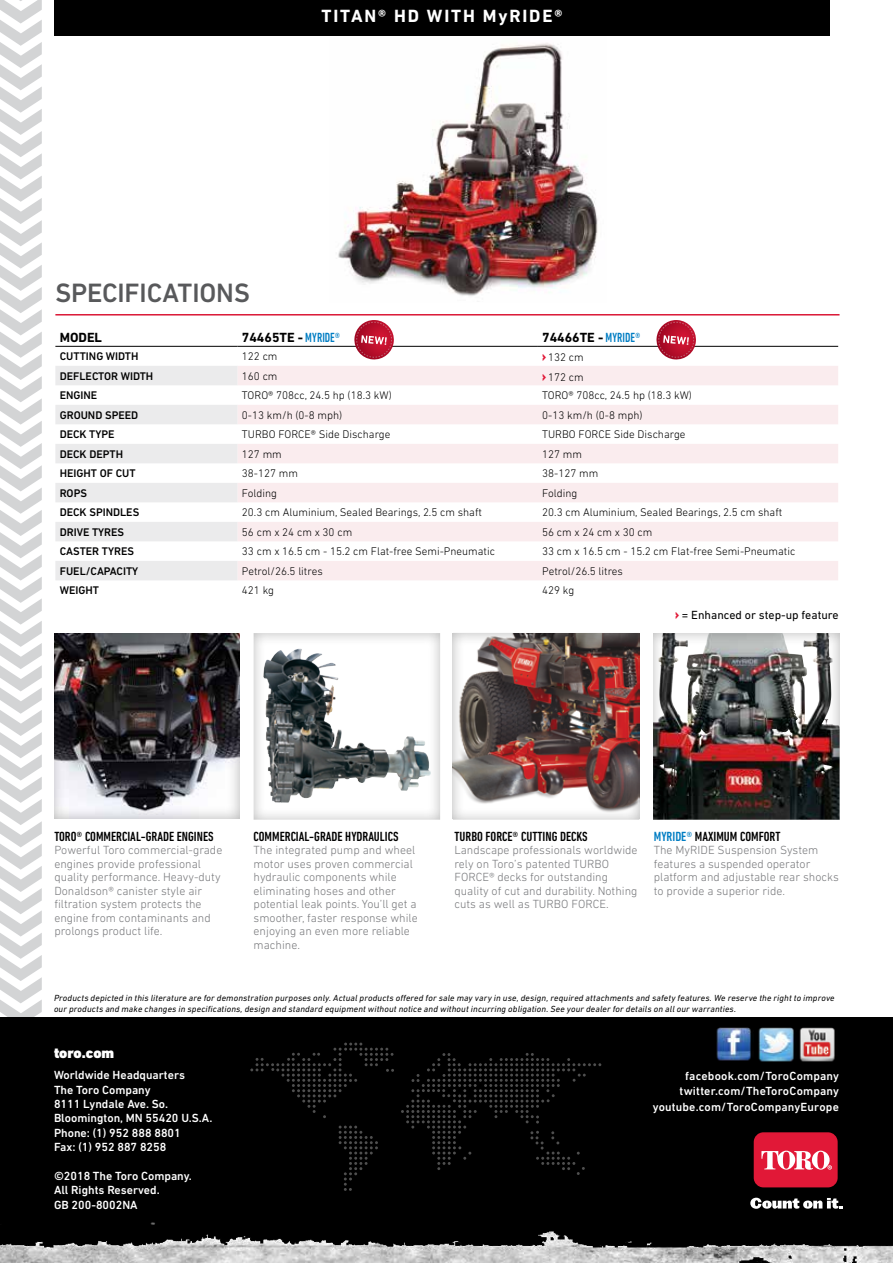
<style>
.page{position:relative;width:893px;height:1263px;background:#fff}
.page>*{position:absolute;margin:0;border:0;box-sizing:border-box;transform-origin:0 0}
.t1{font:500 27px "DIN Next LT Pro";letter-spacing:-.005em;color:#58595b}
.t2{font:700 18px "DIN Next LT Pro";letter-spacing:.105em;color:#fff}
.t3{font:900 15px "DIN Next LT Pro";color:#fff}
.t4{font:500 condensed 13.5px "DIN Next LT Pro";color:#000}
.t5{font:700 13.5px "DIN Next LT Pro";color:#000}
.t6{font:300 12px/13.5px "DIN Next LT Pro";color:#77787b}
.t7{font:500 12px/14.4px "DIN Next LT Pro";color:#fff}
.t8{font:12px "DIN Next LT Pro";color:#000}
.t9{font:300 11.25px "DIN Next LT Pro";color:#000}
.t10{font:500 11.25px "DIN Next LT Pro";color:#000}
.t11{font:italic 9px/10.8px "DIN Next LT Pro";letter-spacing:.015em;color:#000}
.s1{font-weight:500;font-stretch:condensed;color:#007dc3}
.s2{font-weight:900;font-size:13.5px;color:#e11837}
.s3{color:#007dc3}
</style>
<div class="page">
<div style="left:53px;top:631px;width:188px;height:187px;background:#000;opacity:.3"></div>
<img style="left:329px;top:35px;width:278px;height:261px">
<div style="left:253px;top:630px;width:189px;height:191px;background:#000;opacity:.3"></div>
<div style="left:453px;top:630px;width:189px;height:191px;background:#000;opacity:.3"></div>
<div style="left:653px;top:630px;width:189px;height:191px;background:#000;opacity:.3"></div>
<div style="left:0;top:1017px;width:893px;height:246px;background:#000"></div>
<img style="left:716px;top:1027px;width:35px;height:34px">
<img style="left:758px;top:1027px;width:77px;height:35px">
<svg style="left:401px;top:1053px;width:200px;height:122px"></svg>
<svg style="left:339px;top:1125px;width:39px;height:66px"></svg>
<svg style="left:250px;top:1042px;width:144px;height:76px"></svg>
<div style="left:754px;top:1132px;width:84px;height:55px;background:#e11837;border-radius:10px"></div>
<svg style="left:761px;top:1151px;width:71px;height:19px"></svg>
<svg style="left:750px;top:1198px;width:92px;height:9px"></svg>
<svg style="left:0;top:0;width:42px;height:1017px"></svg>
<div style="left:54px;top:0;width:776px;height:35px;background:#000"></div>
<img style="left:0;top:1207px;width:893px;height:56px">
<hr style="left:55px;top:314px;width:784px;height:1px;background:#db1736">
<svg style="left:55px;top:366px;width:183px;height:214px"></svg>
<svg style="left:238px;top:366px;width:600px;height:214px;fill:#faecee"></svg>
<hr style="left:55px;top:346px;width:183px;height:1px;background:#000">
<hr style="left:238px;top:346px;width:300px;height:1px;background:#000">
<hr style="left:538px;top:346px;width:300px;height:1px;background:#000">
<svg style="left:656px;top:320px;width:41px;height:40px"></svg>
<svg style="left:354px;top:320px;width:41px;height:40px"></svg>
<h2 class="t2" style="left:321px;top:6px;width:242px">TITAN® HD WITH MyRIDE®</h2>
<h1 class="t1" style="left:55px;top:277px;width:196px">SPECIFICATIONS</h1>
<p class="t5" style="left:60px;top:329px;width:44px">MODEL</p>
<p class="t5" style="left:242px;top:329px;width:100px">74465TE - <span class="s1">MYRIDE®</span></p>
<p class="t5" style="left:542px;top:329px;width:100px">74466TE - <span class="s1">MYRIDE®</span></p>
<p class="t10" style="left:60px;top:350px;width:80px">CUTTING WIDTH</p>
<p class="t9" style="left:242px;top:350px;width:37px">122 cm</p>
<p class="t9" style="left:542px;top:351px;width:43px"><span class="s2">›</span> 132 cm</p>
<p class="t10" style="left:60px;top:369px;width:95px">DEFLECTOR WIDTH</p>
<p class="t9" style="left:242px;top:369px;width:37px">160 cm</p>
<p class="t9" style="left:542px;top:370px;width:43px"><span class="s2">›</span> 172 cm</p>
<p class="t10" style="left:60px;top:389px;width:39px">ENGINE</p>
<p class="t9" style="left:242px;top:389px;width:151px">TORO® 708cc, 24.5 hp (18.3 kW)</p>
<p class="t9" style="left:542px;top:389px;width:151px">TORO® 708cc, 24.5 hp (18.3 kW)</p>
<p class="t10" style="left:60px;top:408px;width:80px">GROUND SPEED</p>
<p class="t9" style="left:242px;top:408px;width:102px">0-13 km/h (0-8 mph)</p>
<p class="t9" style="left:542px;top:408px;width:102px">0-13 km/h (0-8 mph)</p>
<p class="t10" style="left:60px;top:428px;width:56px">DECK TYPE</p>
<p class="t9" style="left:242px;top:428px;width:150px">TURBO FORCE® Side Discharge</p>
<p class="t9" style="left:542px;top:428px;width:145px">TURBO FORCE Side Discharge</p>
<p class="t10" style="left:60px;top:447px;width:65px">DECK DEPTH</p>
<p class="t9" style="left:242px;top:447px;width:41px">127 mm</p>
<p class="t9" style="left:542px;top:447px;width:41px">127 mm</p>
<p class="t10" style="left:60px;top:467px;width:77px">HEIGHT OF CUT</p>
<p class="t9" style="left:242px;top:467px;width:58px">38-127 mm</p>
<p class="t9" style="left:542px;top:467px;width:58px">38-127 mm</p>
<p class="t10" style="left:60px;top:486px;width:29px">ROPS</p>
<p class="t9" style="left:242px;top:487px;width:37px">Folding</p>
<p class="t9" style="left:542px;top:487px;width:37px">Folding</p>
<p class="t10" style="left:60px;top:506px;width:81px">DECK SPINDLES</p>
<p class="t9" style="left:242px;top:506px;width:242px">20.3 cm Aluminium, Sealed Bearings, 2.5 cm shaft</p>
<p class="t9" style="left:542px;top:506px;width:242px">20.3 cm Aluminium, Sealed Bearings, 2.5 cm shaft</p>
<p class="t10" style="left:60px;top:525px;width:66px">DRIVE TYRES</p>
<p class="t9" style="left:242px;top:526px;width:112px">56 cm x 24 cm x 30 cm</p>
<p class="t9" style="left:542px;top:526px;width:112px">56 cm x 24 cm x 30 cm</p>
<p class="t10" style="left:60px;top:545px;width:76px">CASTER TYRES</p>
<p class="t9" style="left:242px;top:545px;width:255px">33 cm x 16.5 cm - 15.2 cm Flat-free Semi-Pneumatic</p>
<p class="t9" style="left:542px;top:545px;width:255px">33 cm x 16.5 cm - 15.2 cm Flat-free Semi-Pneumatic</p>
<p class="t10" style="left:60px;top:564px;width:80px">FUEL/CAPACITY</p>
<p class="t9" style="left:242px;top:565px;width:82px">Petrol/26.5 litres</p>
<p class="t9" style="left:542px;top:565px;width:82px">Petrol/26.5 litres</p>
<p class="t10" style="left:60px;top:584px;width:41px">WEIGHT</p>
<p class="t9" style="left:242px;top:584px;width:34px">421 kg</p>
<p class="t9" style="left:542px;top:584px;width:34px">429 kg</p>
<p class="t8" style="left:675px;top:608px;width:165px"><span class="s2">›</span> = Enhanced or step-up feature</p>
<p class="t4" style="left:54px;top:828px;width:161px">TORO® COMMERCIAL-GRADE ENGINES</p>
<p class="t6" style="left:54px;top:843px;width:170px">Powerful Toro commercial-grade engines provide professional quality performance. Heavy-duty<br>Donaldson® canister style air filtration system protects the engine from contaminants and prolongs product life.</p>
<p class="t4" style="left:254px;top:828px;width:146px">COMMERCIAL-GRADE HYDRAULICS</p>
<p class="t6" style="left:254px;top:843px;width:166px">The integrated pump and wheel motor uses proven commercial hydraulic components while eliminating hoses and other potential leak points. You’ll get a smoother, faster response while enjoying an even more reliable machine.</p>
<p class="t4" style="left:454px;top:828px;width:135px">TURBO FORCE® CUTTING DECKS</p>
<p class="t6" style="left:454px;top:843px;width:185px">Landscape professionals worldwide rely on Toro’s patented TURBO<br>FORCE® decks for outstanding quality of cut and durability. Nothing cuts as well as TURBO FORCE.</p>
<p class="t4" style="left:654px;top:828px;width:128px"><span class="s3">MYRIDE®</span> MAXIMUM COMFORT</p>
<p class="t6" style="left:654px;top:843px;width:186px">The MyRIDE Suspension System features a suspended operator platform and adjustable rear shocks to provide a superior ride.</p>
<p class="t11" style="left:54px;top:993px;width:782px">Products depicted in this literature are for demonstration purposes only. Actual products offered for sale may vary in use, design, required attachments and safety features. We reserve the right to improve our products and make changes in specifications, design and standard equipment without notice and without incurring obligation. See your dealer for details on all our warranties.</p>
<p class="t3" style="left:54px;top:1044px;width:62px">toro.com</p>
<p class="t7" style="left:54px;top:1068px;width:160px">Worldwide Headquarters<br>The Toro Company<br>8111 Lyndale Ave. So.<br>Bloomington, MN 55420 U.S.A.<br>Phone: (1) 952 888 8801<br>Fax: (1) 952 887 8258</p>
<p class="t7" style="left:54px;top:1169px;width:139px">©2018 The Toro Company.<br>All Rights Reserved.<br>GB 200-8002NA</p>
<p class="t7" style="left:653px;top:1068px;width:188px;line-height:15.6px;text-align:right">facebook.com/ToroCompany twitter.com/TheToroCompany youtube.com/ToroCompanyEurope</p>
</div>
